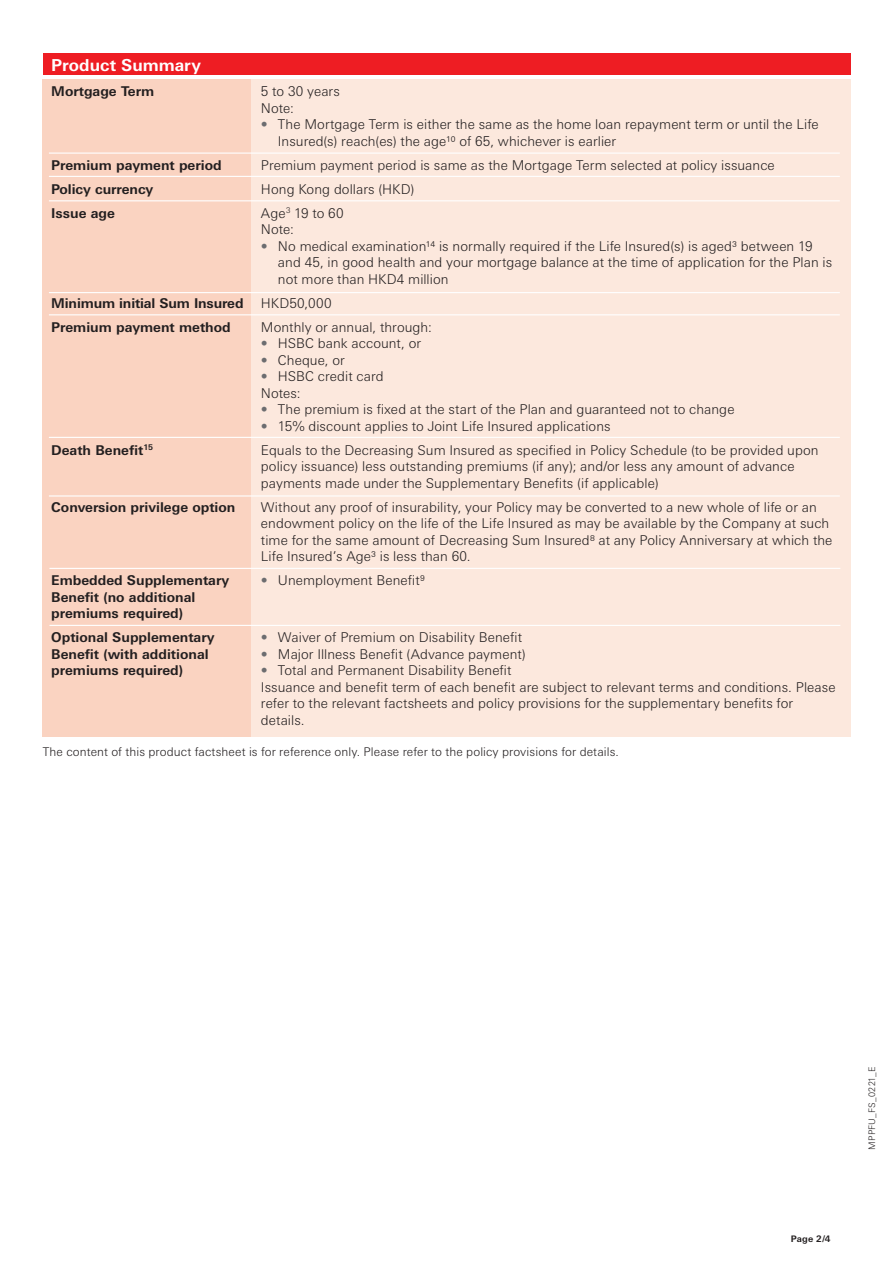
<style>
.page{position:relative;width:893px;height:1263px;background:#fff}
.page>*{position:absolute;margin:0;border:0;box-sizing:border-box;transform-origin:0 0}
.t1{font:700 16.5px "Univers Nextfor HSBC";color:#fff}
.t2{font:300 13.5px/16.5px "Univers Nextfor HSBC";letter-spacing:.005em;color:#231f20}
.t3{font:700 13.5px/16.5px "Univers Nextfor HSBC";color:#231f20}
.t4{font:300 12px "Univers Nextfor HSBC";letter-spacing:.01em;color:#231f20}
.t5{font:300 9px "Univers Nextfor HSBC";letter-spacing:.015em;color:#231f20}
.t6{font:700 9px "Univers Nextfor HSBC";color:#231f20}
.s1{color:#6c6d70}
</style>
<div class="page">
<div style="left:43px;top:54px;width:807px;height:21px;background:#ee1d23"></div>
<div style="left:43px;top:79px;width:217px;height:658px;background:#fad3c1"></div>
<div style="left:251px;top:79px;width:599px;height:658px;background:#fce8dd"></div>
<hr style="left:49px;top:200px;width:791px;height:1px;background:#fff">
<hr style="left:49px;top:314px;width:791px;height:1px;background:#fff">
<hr style="left:49px;top:292px;width:791px;height:1px;background:#fff">
<hr style="left:49px;top:568px;width:791px;height:1px;background:#fff">
<hr style="left:49px;top:625px;width:791px;height:1px;background:#fff">
<hr style="left:49px;top:495px;width:791px;height:1px;background:#fff">
<hr style="left:49px;top:437px;width:791px;height:1px;background:#fff">
<hr style="left:49px;top:153px;width:791px;height:1px;background:#fff">
<hr style="left:49px;top:176px;width:791px;height:1px;background:#fff">
<p class="t1" style="left:51px;top:53px;width:151px">Product Summary</p>
<p class="t3" style="left:51px;top:83px;width:104px">Mortgage Term</p>
<p class="t3" style="left:51px;top:152px;width:172px;line-height:24px">Premium payment period<br>Policy currency<br>Issue age</p>
<p class="t3" style="left:51px;top:290px;width:194px;line-height:24px">Minimum initial Sum Insured<br>Premium payment method</p>
<p class="t3" style="left:51px;top:441px;width:103px">Death Benefit<sup>15</sup></p>
<p class="t3" style="left:51px;top:498px;width:186px">Conversion privilege option</p>
<p class="t3" style="left:51px;top:572px;width:179px">Embedded Supplementary<br>Benefit (no additional premiums required)</p>
<p class="t3" style="left:51px;top:629px;width:165px">Optional Supplementary<br>Benefit (with additional premiums required)</p>
<p class="t2" style="left:261px;top:82px;width:81px">5 to 30 years<br>Note:</p>
<p class="t2" style="left:278px;top:115px;width:542px;text-indent:-17px"><span class="s1">•</span> The Mortgage Term is either the same as the home loan repayment term or until the Life<br>Insured(s) reach(es) the age10 of 65, whichever is earlier</p>
<p class="t2" style="left:261px;top:152px;width:515px;line-height:24px">Premium payment period is same as the Mortgage Term selected at policy issuance<br>Hong Kong dollars (HKD)<br>Age<sup>3</sup> 19 to 60</p>
<p class="t2" style="left:261px;top:220px;width:34px">Note:</p>
<p class="t2" style="left:278px;top:237px;width:556px;text-indent:-17px"><span class="s1">•</span> No medical examination14 is normally required if the Life Insured(s) is aged3 between 19 and 45, in good health and your mortgage balance at the time of application for the Plan is not more than HKD4 million</p>
<p class="t2" style="left:261px;top:290px;width:172px;line-height:24px">HKD50,000<br>Monthly or annual, through:</p>
<p class="t2" style="left:261px;top:334px;width:162px"><span class="s1">•</span> HSBC bank account, or</p>
<p class="t2" style="left:261px;top:351px;width:85px"><span class="s1">•</span> Cheque, or</p>
<p class="t2" style="left:261px;top:367px;width:124px"><span class="s1">•</span> HSBC credit card<br>Notes:</p>
<p class="t2" style="left:261px;top:400px;width:475px"><span class="s1">•</span> The premium is fixed at the start of the Plan and guaranteed not to change</p>
<p class="t2" style="left:261px;top:413px;width:559px;line-height:24px"><span class="s1">•</span> 15% discount applies to Joint Life Insured applications<br>Equals to the Decreasing Sum Insured as specified in Policy Schedule (to be provided upon</p>
<p class="t2" style="left:261px;top:457px;width:535px">policy issuance) less outstanding premiums (if any); and/or less any amount of advance payments made under the Supplementary Benefits (if applicable)</p>
<p class="t2" style="left:261px;top:498px;width:573px">Without any proof of insurability, your Policy may be converted to a new whole of life or an endowment policy on the life of the Life Insured as may be available by the Company at such time for the same amount of Decreasing Sum Insured8 at any Policy Anniversary at which the Life Insured’s Age3 is less than 60.</p>
<p class="t2" style="left:261px;top:571px;width:165px"><span class="s1">•</span> Unemployment Benefit9</p>
<p class="t2" style="left:261px;top:628px;width:263px"><span class="s1">•</span> Waiver of Premium on Disability Benefit</p>
<p class="t2" style="left:261px;top:645px;width:266px"><span class="s1">•</span> Major Illness Benefit (Advance payment)</p>
<p class="t2" style="left:261px;top:661px;width:576px"><span class="s1">•</span> Total and Permanent Disability Benefit<br>Issuance and benefit term of each benefit are subject to relevant terms and conditions. Please refer to the relevant factsheets and policy provisions for the supplementary benefits for details.</p>
<p class="t4" style="left:43px;top:743px;width:578px">The content of this product factsheet is for reference only. Please refer to the policy provisions for details.</p>
<p class="t6" style="left:791px;top:1232px;width:41px">Page 2/4</p>
<p class="t5" style="left:865px;top:1149px;width:85px;rotate:-90deg">MPPFU_FS_0221_E</p>
</div>
